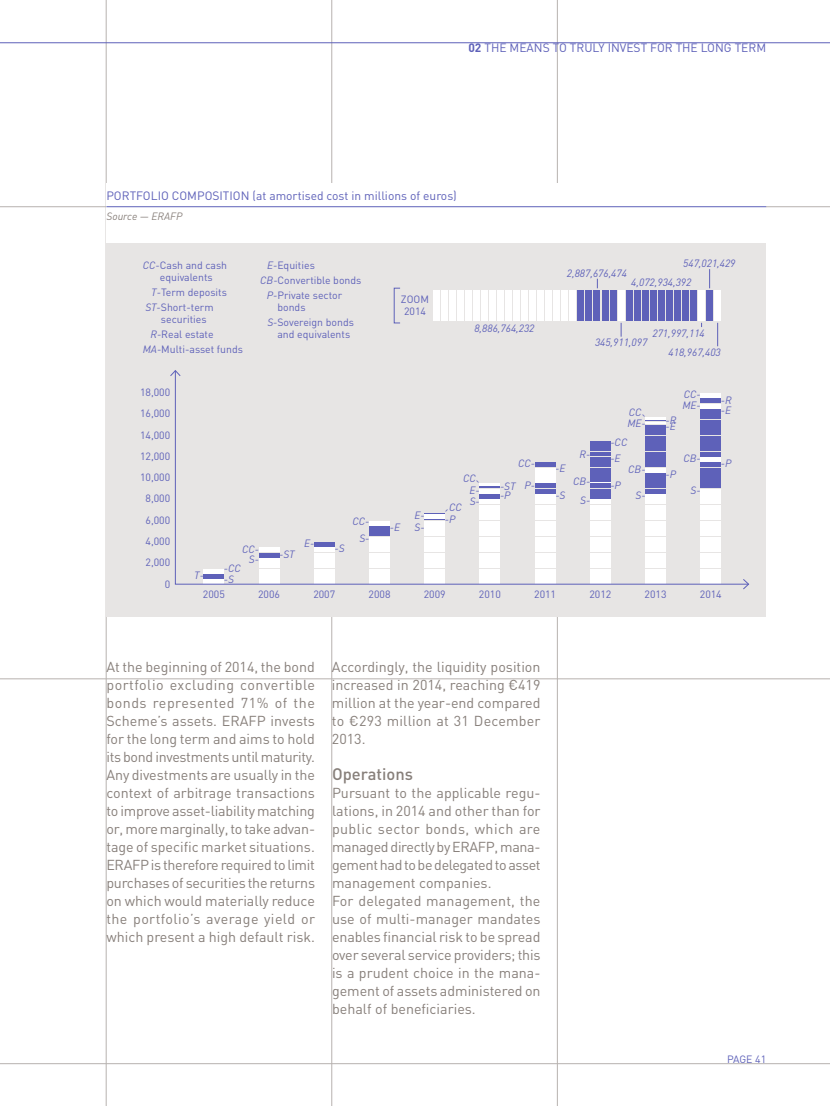
<style>
.page{position:relative;width:830px;height:1106px;background:#fff}
.page>*{position:absolute;margin:0;border:0;box-sizing:border-box;transform-origin:0 0}
.t1{font:500 16.5px "DIN";color:#877f7a}
.t2{font:14.25px/18px "DIN";color:#877f7a;text-align:justify}
.t3{font:12px "DIN";color:#5e61b9}
.t4{font:10.5px/12px "DIN";color:#5e61b9}
.t5{font:italic 10.5px/10.6px "DIN";color:#5e61b9}
.t6{font:italic 10.5px "DIN";color:#877f7a}
.s1{font-weight:700}
.s2{font-style:italic}
</style>
<div class="page">
<hr style="left:106px;top:0;width:1px;height:1106px;background:#b7b2af">
<hr style="left:331px;top:0;width:1px;height:1106px;background:#b7b2af">
<hr style="left:557px;top:0;width:1px;height:1106px;background:#b7b2af">
<hr style="left:0;top:42px;width:829px;height:1px;background:#5e61b9">
<hr style="left:0;top:1063px;width:829px;height:1px;background:#b7b2af">
<hr style="left:0;top:206px;width:829px;height:1px;background:#b7b2af">
<hr style="left:0;top:678px;width:829px;height:1px;background:#b7b2af">
<div style="left:106px;top:242px;width:659px;height:375px;background:#e7e5e4"></div>
<div style="left:106px;top:183px;width:659px;height:59px;background:#fff"></div>
<hr style="left:106px;top:206px;width:659px;height:1px;background:#5e61b9">
<div style="left:432px;top:290px;width:7px;height:31px;background:#fff"></div>
<div style="left:440px;top:290px;width:7px;height:31px;background:#fff"></div>
<div style="left:449px;top:290px;width:6px;height:31px;background:#fff"></div>
<div style="left:457px;top:290px;width:6px;height:31px;background:#fff"></div>
<div style="left:465px;top:290px;width:6px;height:31px;background:#fff"></div>
<div style="left:473px;top:290px;width:6px;height:31px;background:#fff"></div>
<div style="left:481px;top:290px;width:6px;height:31px;background:#fff"></div>
<div style="left:489px;top:290px;width:6px;height:31px;background:#fff"></div>
<div style="left:497px;top:290px;width:6px;height:31px;background:#fff"></div>
<div style="left:505px;top:290px;width:6px;height:31px;background:#fff"></div>
<div style="left:513px;top:290px;width:6px;height:31px;background:#fff"></div>
<div style="left:521px;top:290px;width:6px;height:31px;background:#fff"></div>
<div style="left:529px;top:290px;width:6px;height:31px;background:#fff"></div>
<div style="left:537px;top:290px;width:6px;height:31px;background:#fff"></div>
<div style="left:545px;top:290px;width:6px;height:31px;background:#fff"></div>
<div style="left:553px;top:290px;width:6px;height:31px;background:#fff"></div>
<div style="left:561px;top:290px;width:6px;height:31px;background:#fff"></div>
<div style="left:569px;top:290px;width:6px;height:31px;background:#fff"></div>
<div style="left:577px;top:290px;width:7px;height:31px;background:#5e61b9"></div>
<div style="left:585px;top:290px;width:7px;height:31px;background:#5e61b9"></div>
<div style="left:593px;top:290px;width:7px;height:31px;background:#5e61b9"></div>
<div style="left:601px;top:290px;width:7px;height:31px;background:#5e61b9"></div>
<div style="left:609px;top:290px;width:7px;height:31px;background:#5e61b9"></div>
<div style="left:617px;top:290px;width:7px;height:31px;background:#fff"></div>
<div style="left:625px;top:290px;width:7px;height:31px;background:#5e61b9"></div>
<div style="left:633px;top:290px;width:7px;height:31px;background:#5e61b9"></div>
<div style="left:641px;top:290px;width:7px;height:31px;background:#5e61b9"></div>
<div style="left:649px;top:290px;width:7px;height:31px;background:#5e61b9"></div>
<div style="left:657px;top:290px;width:7px;height:31px;background:#5e61b9"></div>
<div style="left:665px;top:290px;width:7px;height:31px;background:#5e61b9"></div>
<div style="left:674px;top:290px;width:6px;height:31px;background:#5e61b9"></div>
<div style="left:682px;top:290px;width:6px;height:31px;background:#5e61b9"></div>
<div style="left:690px;top:290px;width:6px;height:31px;background:#5e61b9"></div>
<div style="left:698px;top:290px;width:6px;height:31px;background:#fff"></div>
<div style="left:706px;top:290px;width:6px;height:31px;background:#5e61b9"></div>
<div style="left:714px;top:290px;width:6px;height:31px;background:#fff"></div>
<svg style="left:620px;top:323px;width:1px;height:14px"></svg>
<svg style="left:717px;top:323px;width:1px;height:23px"></svg>
<svg style="left:709px;top:269px;width:1px;height:19px"></svg>
<div style="left:393px;top:288px;width:7px;height:35px;border:1px solid #5e61b9"></div>
<svg style="left:174px;top:377px;width:568px;height:208px"></svg>
<svg style="left:170px;top:370px;width:11px;height:7px"></svg>
<svg style="left:742px;top:579px;width:7px;height:11px"></svg>
<svg style="left:424px;top:509px;width:24px;height:11px"></svg>
<svg style="left:642px;top:414px;width:23px;height:7px"></svg>
<p class="t3" style="left:468px;top:40px;width:299px"><span class="s1">02</span> THE MEANS TO TRULY INVEST FOR THE LONG TERM</p>
<p class="t3" style="left:106px;top:188px;width:352px">PORTFOLIO COMPOSITION (at amortised cost in millions of euros)</p>
<p class="t6" style="left:106px;top:210px;width:77px">Source — ERAFP</p>
<p class="t4" style="left:143px;top:259px;width:86px;text-align:center"><span class="s2">CC-</span>Cash and cash equivalents</p>
<p class="t4" style="left:145px;top:284px;width:83px;line-height:15px;text-indent:6px"><span class="s2">T-</span>Term deposits<br><span class="s2">ST-</span>Short-term</p>
<p class="t4" style="left:161px;top:313px;width:47px">securities</p>
<p class="t4" style="left:150px;top:328px;width:65px"><span class="s2">R-</span>Real estate</p>
<p class="t4" style="left:143px;top:343px;width:102px"><span class="s2">MA-</span>Multi-asset funds</p>
<p class="t4" style="left:267px;top:259px;width:49px"><span class="s2">E-</span>Equities</p>
<p class="t4" style="left:260px;top:274px;width:103px"><span class="s2">CB-</span>Convertible bonds</p>
<p class="t4" style="left:267px;top:289px;width:77px"><span class="s2">P-</span>Private sector</p>
<p class="t4" style="left:267px;top:299px;width:88px;line-height:15px;text-indent:10px">bonds<br><span class="s2">S-</span>Sovereign bonds</p>
<p class="t4" style="left:277px;top:328px;width:74px">and equivalents</p>
<p class="t4" style="left:401px;top:293px;width:30px">ZOOM<br>2014</p>
<p class="t5" style="left:474px;top:323px;width:62px">8,886,764,232</p>
<p class="t5" style="left:683px;top:258px;width:54px">547,021,429</p>
<p class="t5" style="left:566px;top:267px;width:62px">2,887,676,474</p>
<p class="t5" style="left:631px;top:277px;width:62px">4,072,934,392</p>
<p class="t5" style="left:594px;top:337px;width:54px">345,911,097</p>
<p class="t5" style="left:668px;top:323px;width:54px;line-height:19.2px;text-indent:-16px">271,997,114<br>418,967,403</p>
<p class="t4" style="left:140px;top:386px;width:32px">18,000</p>
<p class="t4" style="left:140px;top:407px;width:32px">16,000</p>
<p class="t4" style="left:140px;top:428px;width:32px">14,000</p>
<p class="t4" style="left:140px;top:450px;width:32px">12,000</p>
<p class="t4" style="left:140px;top:471px;width:32px">10,000</p>
<p class="t4" style="left:145px;top:492px;width:26px">8,000</p>
<p class="t4" style="left:145px;top:514px;width:26px">6,000</p>
<p class="t5" style="left:352px;top:516px;width:18px">CC-</p>
<p class="t5" style="left:389px;top:521px;width:12px">-E</p>
<p class="t5" style="left:414px;top:509px;width:12px">E-</p>
<p class="t5" style="left:414px;top:521px;width:12px">S-</p>
<p class="t5" style="left:628px;top:406px;width:14px">CC</p>
<p class="t5" style="left:627px;top:417px;width:20px">ME-</p>
<p class="t5" style="left:683px;top:389px;width:18px">CC-</p>
<p class="t5" style="left:682px;top:400px;width:20px">ME-</p>
<p class="t5" style="left:665px;top:414px;width:12px">-R</p>
<p class="t5" style="left:665px;top:421px;width:12px">-E</p>
<p class="t5" style="left:720px;top:394px;width:12px">-R</p>
<p class="t5" style="left:720px;top:405px;width:12px">-E</p>
<p class="t5" style="left:518px;top:458px;width:18px">CC-</p>
<p class="t5" style="left:555px;top:463px;width:12px">-E</p>
<p class="t5" style="left:579px;top:449px;width:12px">R-</p>
<p class="t5" style="left:463px;top:473px;width:14px">CC</p>
<p class="t5" style="left:500px;top:481px;width:17px;line-height:9.3px">-ST -P</p>
<p class="t5" style="left:524px;top:479px;width:12px">P-</p>
<p class="t5" style="left:469px;top:485px;width:12px">E-<br>S-</p>
<p class="t5" style="left:555px;top:490px;width:12px">-S</p>
<p class="t5" style="left:449px;top:502px;width:14px">CC</p>
<p class="t5" style="left:572px;top:476px;width:19px">CB-</p>
<p class="t5" style="left:580px;top:495px;width:12px">S-</p>
<p class="t5" style="left:610px;top:434px;width:18px;line-height:15.9px">-CC -E</p>
<p class="t5" style="left:683px;top:453px;width:19px">CB-</p>
<p class="t5" style="left:628px;top:463px;width:19px">CB-</p>
<p class="t5" style="left:665px;top:469px;width:12px">-P</p>
<p class="t5" style="left:610px;top:479px;width:12px">-P</p>
<p class="t5" style="left:635px;top:489px;width:12px">S-</p>
<p class="t5" style="left:690px;top:484px;width:12px">S-</p>
<p class="t5" style="left:720px;top:458px;width:12px">-P</p>
<p class="t5" style="left:444px;top:513px;width:12px">-P</p>
<p class="t4" style="left:145px;top:535px;width:26px">4,000</p>
<p class="t4" style="left:145px;top:556px;width:26px">2,000</p>
<p class="t4" style="left:165px;top:577px;width:7px">0</p>
<p class="t5" style="left:194px;top:569px;width:11px">T-</p>
<p class="t5" style="left:304px;top:537px;width:12px">E-</p>
<p class="t5" style="left:242px;top:543px;width:18px">CC-</p>
<p class="t5" style="left:334px;top:543px;width:12px">-S</p>
<p class="t5" style="left:279px;top:548px;width:17px">-ST</p>
<p class="t5" style="left:249px;top:553px;width:12px">S-</p>
<p class="t5" style="left:224px;top:562px;width:18px">-CC</p>
<p class="t5" style="left:224px;top:573px;width:12px">-S</p>
<p class="t5" style="left:359px;top:533px;width:12px">S-</p>
<p class="t4" style="left:203px;top:587px;width:23px">2005</p>
<p class="t4" style="left:258px;top:587px;width:23px">2006</p>
<p class="t4" style="left:313px;top:587px;width:23px">2007</p>
<p class="t4" style="left:368px;top:587px;width:23px">2008</p>
<p class="t4" style="left:423px;top:587px;width:23px">2009</p>
<p class="t4" style="left:478px;top:587px;width:23px">2010</p>
<p class="t4" style="left:534px;top:587px;width:23px">2011</p>
<p class="t4" style="left:589px;top:587px;width:23px">2012</p>
<p class="t4" style="left:644px;top:587px;width:23px">2013</p>
<p class="t4" style="left:699px;top:587px;width:23px">2014</p>
<p class="t2" style="left:106px;top:657px;width:210px">At the beginning of 2014, the bond portfolio excluding convertible bonds represented 71% of the Scheme’s assets. ERAFP invests for the long term and aims to hold its bond investments until maturity.<br>Any divestments are usually in the context of arbitrage transactions to improve asset-liability matching or, more marginally, to take advan&shy;tage of specific market situations.<br>ERAFP is therefore required to limit purchases of securities the returns on which would materially reduce the portfolio’s average yield or which present a high default risk.</p>
<p class="t2" style="left:332px;top:657px;width:210px">Accordingly, the liquidity position increased in 2014, reaching €419 million at the year-end compared to €293 million at 31 December 2013.</p>
<p class="t1" style="left:332px;top:763px;width:82px">Operations</p>
<p class="t2" style="left:332px;top:783px;width:210px;text-align:left">Pursuant to the applicable regu&shy;lations, in 2014 and other than for public sector bonds, which are managed directly by ERAFP, mana&shy;gement had to be delegated to asset management companies.<br>For delegated management, the use of multi-manager mandates enables financial risk to be spread over several service providers; this is a prudent choice in the mana&shy;gement of assets administered on behalf of beneficiaries.</p>
<p class="t4" style="left:726px;top:1053px;width:41px">PAGE 41</p>
</div>
